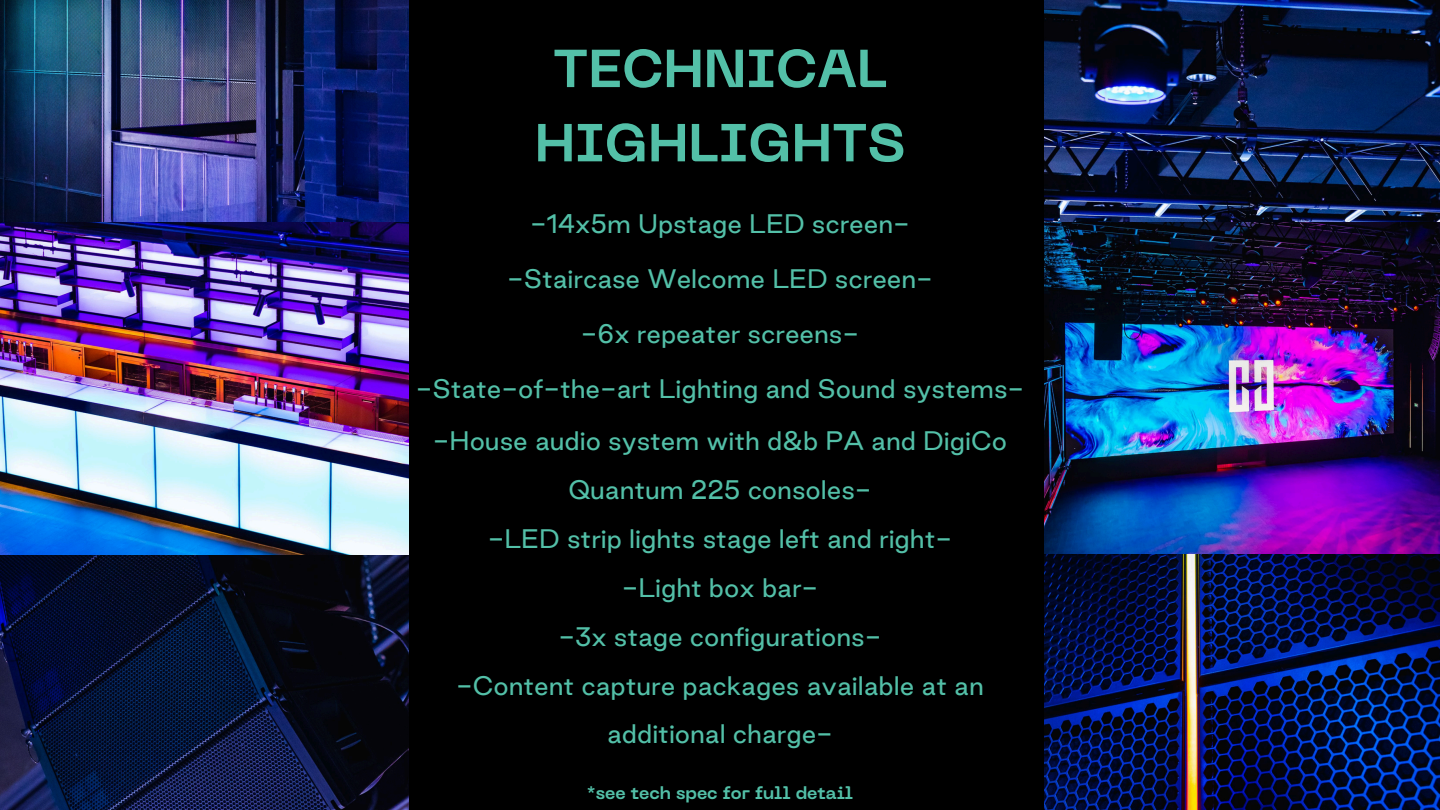
<style>
.page{position:relative;width:1440px;height:810px;background:#000}
.page>*{position:absolute;margin:0;border:0;box-sizing:border-box;transform-origin:0 0}
.t1{font:600 53.03px/74.2px "PP Neue Machina";color:#53c0a8;text-align:center}
.t2{font:24px/48.9px "Good Sans";color:#53c0a8;text-align:center}
.t3{font:600 17.4px "PP Neue Machina";color:#53c0a8}
</style>
<div class="page">
<img style="left:0;top:0;width:409px;height:234px">
<img style="left:1045px;top:0;width:395px;height:223px">
<img style="left:0;top:409px;width:409px;height:401px">
<img style="left:0;top:223px;width:408px;height:332px">
<img style="left:1045px;top:223px;width:395px;height:587px">
<p class="t1" style="left:535px;top:37px;width:372px">TECHNICAL<br>HIGHLIGHTS</p>
<p class="t2" style="left:530px;top:199px;width:381px">-14x5m Upstage LED screen-</p>
<p class="t2" style="left:507px;top:254px;width:427px">-Staircase Welcome LED screen-</p>
<p class="t2" style="left:581px;top:309px;width:280px">-6x repeater screens-</p>
<p class="t2" style="left:416px;top:363px;width:610px;line-height:51.8px">-State-of-the-art Lighting and Sound systems--House audio system with d&amp;b PA and DigiCo</p>
<p class="t2" style="left:456px;top:465px;width:529px">Quantum 225 consoles-<br>-LED strip lights stage left and right--Light box bar-<br>-3x stage configurations-<br>-Content capture packages available at an additional charge-</p>
<p class="t3" style="left:587px;top:786px;width:268px">*see tech spec for full detail</p>
</div>
